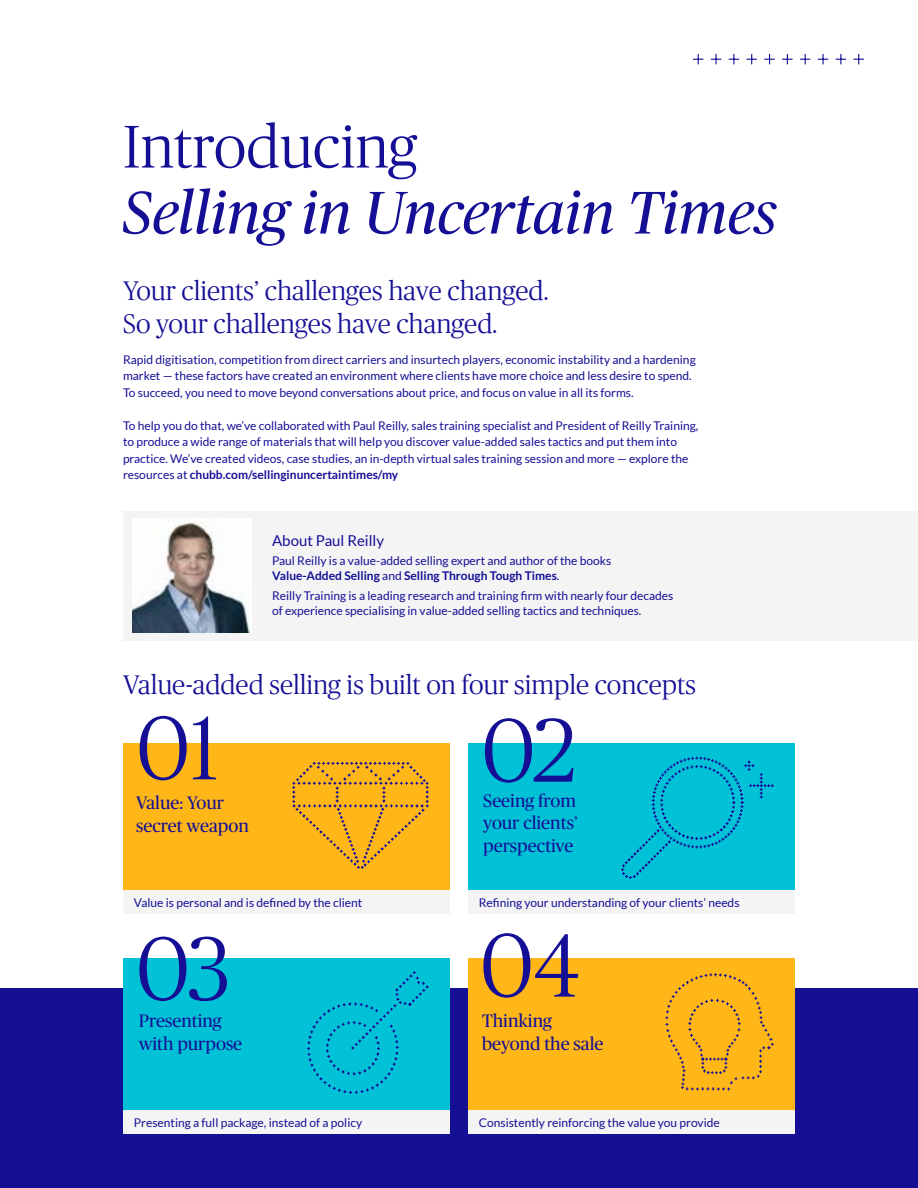
<style>
.page{position:relative;width:918px;height:1188px;background:#fff}
.page>*{position:absolute;margin:0;border:0;box-sizing:border-box;transform-origin:0 0}
.t1{font:300 90px "Chubb Publico App";letter-spacing:-.01em;color:#150f96}
.t2{font:italic 60px "Chubb Publico App";color:#150f96}
.t3{font:300 60px "Chubb Publico App";color:#150f96}
.t4{font:300 27px/33px "Chubb Publico App";color:#150f96}
.t5{font:18px/22.5px "Chubb Publico";color:#150f96}
.t6{font:15px "Lato";color:#150f96}
.t7{font:12px/16.5px "Lato";color:#150f96}
.s1{font-weight:700}
</style>
<div class="page">
<div style="left:0;top:989px;width:918px;height:199px;background:#150f96"></div>
<div style="left:123px;top:744px;width:327px;height:170px;background:#ffb617"></div>
<div style="left:123px;top:958px;width:327px;height:170px;background:#01c1d6"></div>
<div style="left:468px;top:744px;width:327px;height:170px;background:#01c1d6"></div>
<div style="left:468px;top:958px;width:327px;height:170px;background:#ffb617"></div>
<svg style="left:693px;top:54px;width:10px;height:10px"></svg>
<svg style="left:729px;top:54px;width:10px;height:10px"></svg>
<svg style="left:764px;top:54px;width:11px;height:10px"></svg>
<svg style="left:800px;top:54px;width:10px;height:10px"></svg>
<svg style="left:836px;top:54px;width:10px;height:10px"></svg>
<svg style="left:711px;top:54px;width:10px;height:10px"></svg>
<svg style="left:747px;top:54px;width:10px;height:10px"></svg>
<svg style="left:782px;top:54px;width:11px;height:10px"></svg>
<svg style="left:818px;top:54px;width:10px;height:10px"></svg>
<svg style="left:854px;top:54px;width:10px;height:10px"></svg>
<svg style="left:292px;top:762px;width:137px;height:107px"></svg>
<svg style="left:621px;top:757px;width:153px;height:122px"></svg>
<svg style="left:307px;top:971px;width:122px;height:123px"></svg>
<svg style="left:665px;top:973px;width:109px;height:117px"></svg>
<div style="left:123px;top:891px;width:327px;height:23px;background:#f4f4f4"></div>
<div style="left:123px;top:1111px;width:327px;height:23px;background:#f4f4f4"></div>
<div style="left:468px;top:891px;width:327px;height:23px;background:#f4f4f4"></div>
<div style="left:468px;top:1111px;width:327px;height:23px;background:#f4f4f4"></div>
<div style="left:123px;top:511px;width:795px;height:130px;background:#f4f4f4"></div>
<img style="left:132px;top:518px;width:118px;height:115px">
<h2 class="t3" style="left:123px;top:106px;width:296px">Introducing</h2>
<h2 class="t2" style="left:123px;top:171px;width:655px">Selling in Uncertain Times</h2>
<h3 class="t4" style="left:123px;top:272px;width:427px">Your clients’ challenges have changed.<br>So your challenges have changed.</h3>
<p class="t7" style="left:123px;top:351px;width:574px">Rapid digitisation, competition from direct carriers and insurtech players, economic instability and a hardening market — these factors have created an environment where clients have more choice and less desire to spend.<br>To succeed, you need to move beyond conversations about price, and focus on value in all its forms.</p>
<p class="t7" style="left:123px;top:417px;width:577px">To help you do that, we’ve collaborated with Paul Reilly, sales training specialist and President of Reilly Training, to produce a wide range of materials that will help you discover value-added sales tactics and put them into practice. We’ve created videos, case studies, an in-depth virtual sales training session and more — explore the resources at <span class="s1">chubb.com/sellinginuncertaintimes/my</span></p>
<p class="t6" style="left:272px;top:532px;width:113px">About Paul Reilly</p>
<p class="t7" style="left:272px;top:553px;width:341px;line-height:15px">Paul Reilly is a value-added selling expert and author of the books<br><span class="s1">Value-Added Selling</span> and <span class="s1">Selling Through Tough Times</span>.</p>
<p class="t7" style="left:272px;top:588px;width:403px;line-height:15px">Reilly Training is a leading research and training firm with nearly four decades of experience specialising in value-added selling tactics and techniques.</p>
<h3 class="t4" style="left:123px;top:667px;width:575px">Value-added selling is built on four simple concepts</h3>
<h1 class="t1" style="left:137px;top:687px;width:83px">01</h1>
<h3 class="t5" style="left:136px;top:791px;width:114px">Value: Your secret weapon</h3>
<p class="t7" style="left:134px;top:894px;width:230px">Value is personal and is defined by the client</p>
<h1 class="t1" style="left:136px;top:908px;width:95px">03</h1>
<h3 class="t5" style="left:139px;top:1009px;width:105px">Presenting with purpose</h3>
<p class="t7" style="left:134px;top:1114px;width:230px">Presenting a full package, instead of a policy</p>
<h1 class="t1" style="left:482px;top:689px;width:95px">02</h1>
<h3 class="t5" style="left:483px;top:788px;width:96px;text-align:justify">Seeing from your clients’ perspective</h3>
<p class="t7" style="left:479px;top:894px;width:262px">Refining your understanding of your clients’ needs</p>
<h1 class="t1" style="left:480px;top:904px;width:102px">04</h1>
<h3 class="t5" style="left:482px;top:1009px;width:123px">Thinking beyond the sale</h3>
<p class="t7" style="left:479px;top:1114px;width:242px">Consistently reinforcing the value you provide</p>
</div>
